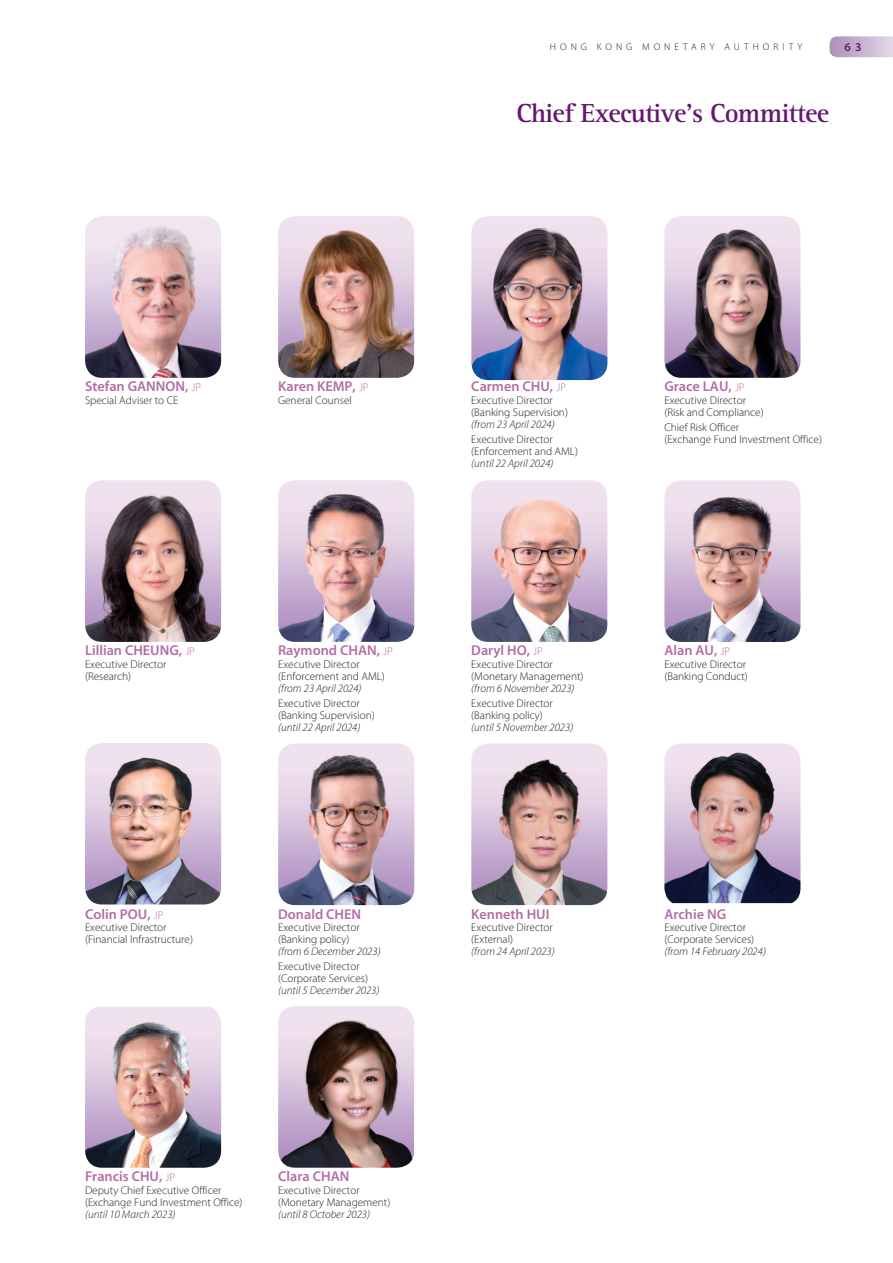
<style>
.page{position:relative;width:893px;height:1263px;background:#fff}
.page>*{position:absolute;margin:0;border:0;box-sizing:border-box;transform-origin:0 0}
.t1{font:700 27px "Rotis Serif Std";letter-spacing:-.03em;color:#661672}
.t2{font:600 14.25px "Myriad Pro";color:#b36ca6}
.t3{font:600 12px "Myriad Pro";color:#661672}
.t4{font:300 11.25px/12px "Myriad Pro";color:#231f20}
.t5{font:300 9.75px "Myriad Pro";letter-spacing:.415em;color:#231f20}
.s1{font-weight:300;font-size:11.25px}
.s2{font-style:italic}
</style>
<div class="page">
<svg style="left:830px;top:36px;width:63px;height:21px"></svg>
<img style="left:85px;top:216px;width:136px;height:162px">
<img style="left:278px;top:216px;width:136px;height:162px">
<img style="left:471px;top:216px;width:136px;height:164px">
<img style="left:664px;top:216px;width:136px;height:162px">
<img style="left:85px;top:480px;width:136px;height:162px">
<img style="left:278px;top:480px;width:136px;height:162px">
<img style="left:471px;top:480px;width:136px;height:162px">
<img style="left:664px;top:480px;width:136px;height:162px">
<img style="left:85px;top:743px;width:136px;height:161px">
<img style="left:278px;top:743px;width:136px;height:162px">
<img style="left:471px;top:743px;width:136px;height:162px">
<img style="left:664px;top:743px;width:136px;height:160px">
<img style="left:85px;top:1006px;width:136px;height:162px">
<img style="left:278px;top:1006px;width:136px;height:162px">
<p class="t5" style="left:550px;top:41px;width:254px">HONG KONG MONETARY AUTHORITY</p>
<p class="t3" style="left:844px;top:40px;width:19px">6 3</p>
<h1 class="t1" style="left:516px;top:97px;width:314px">Chief Executive’s Committee</h1>
<p class="t2" style="left:85px;top:377px;width:118px">Stefan GANNON, <span class="s1">JP</span></p>
<p class="t4" style="left:85px;top:394px;width:95px">Special Adviser to CE</p>
<p class="t2" style="left:278px;top:377px;width:92px">Karen KEMP, <span class="s1">JP</span></p>
<p class="t4" style="left:278px;top:394px;width:75px">General Counsel</p>
<p class="t2" style="left:471px;top:377px;width:96px">Carmen CHU, <span class="s1">JP</span></p>
<p class="t4" style="left:471px;top:394px;width:98px">Executive Director (Banking Supervision) <span class="s2">(from 23 April 2024)</span></p>
<p class="t4" style="left:471px;top:433px;width:108px">Executive Director (Enforcement and AML) <span class="s2">(until 22 April 2024)</span></p>
<p class="t2" style="left:85px;top:641px;width:111px">Lillian CHEUNG, <span class="s1">JP</span></p>
<p class="t4" style="left:85px;top:658px;width:83px">Executive Director (Research)</p>
<p class="t2" style="left:278px;top:641px;width:116px">Raymond CHAN, <span class="s1">JP</span></p>
<p class="t4" style="left:278px;top:658px;width:108px">Executive Director (Enforcement and AML) <span class="s2">(from 23 April 2024)</span></p>
<p class="t4" style="left:278px;top:697px;width:98px">Executive Director (Banking Supervision) <span class="s2">(until 22 April 2024)</span></p>
<p class="t2" style="left:471px;top:641px;width:73px">Daryl HO, <span class="s1">JP</span></p>
<p class="t4" style="left:471px;top:658px;width:114px">Executive Director (Monetary Management) <span class="s2">(from 6 November 2023)</span></p>
<p class="t4" style="left:471px;top:697px;width:104px">Executive Director (Banking policy)<br><span class="s2">(until 5 November 2023)</span></p>
<p class="t2" style="left:85px;top:905px;width:80px">Colin POU, <span class="s1">JP</span></p>
<p class="t4" style="left:85px;top:921px;width:109px">Executive Director (Financial Infrastructure)</p>
<p class="t2" style="left:278px;top:905px;width:84px">Donald CHEN</p>
<p class="t4" style="left:278px;top:921px;width:104px">Executive Director (Banking policy)<br><span class="s2">(from 6 December 2023)</span></p>
<p class="t4" style="left:278px;top:960px;width:103px">Executive Director (Corporate Services) <span class="s2">(until 5 December 2023)</span></p>
<p class="t2" style="left:471px;top:905px;width:80px">Kenneth HUI</p>
<p class="t4" style="left:471px;top:921px;width:85px">Executive Director (External)<br><span class="s2">(from 24 April 2023)</span></p>
<p class="t2" style="left:85px;top:1167px;width:92px">Francis CHU, <span class="s1">JP</span></p>
<p class="t4" style="left:85px;top:1184px;width:159px">Deputy Chief Executive Officer (Exchange Fund Investment Office) <span class="s2">(until 10 March 2023)</span></p>
<p class="t2" style="left:278px;top:1167px;width:73px">Clara CHAN</p>
<p class="t4" style="left:278px;top:1184px;width:114px">Executive Director (Monetary Management) <span class="s2">(until 8 October 2023)</span></p>
<p class="t2" style="left:664px;top:377px;width:82px">Grace LAU, <span class="s1">JP</span></p>
<p class="t4" style="left:664px;top:394px;width:101px">Executive Director (Risk and Compliance)</p>
<p class="t4" style="left:664px;top:421px;width:159px">Chief Risk Officer<br>(Exchange Fund Investment Office)</p>
<p class="t2" style="left:664px;top:641px;width:67px">Alan AU, <span class="s1">JP</span></p>
<p class="t4" style="left:664px;top:658px;width:85px">Executive Director (Banking Conduct)</p>
<p class="t2" style="left:664px;top:905px;width:63px">Archie NG</p>
<p class="t4" style="left:664px;top:921px;width:103px">Executive Director (Corporate Services) <span class="s2">(from 14 February 2024)</span></p>
</div>
